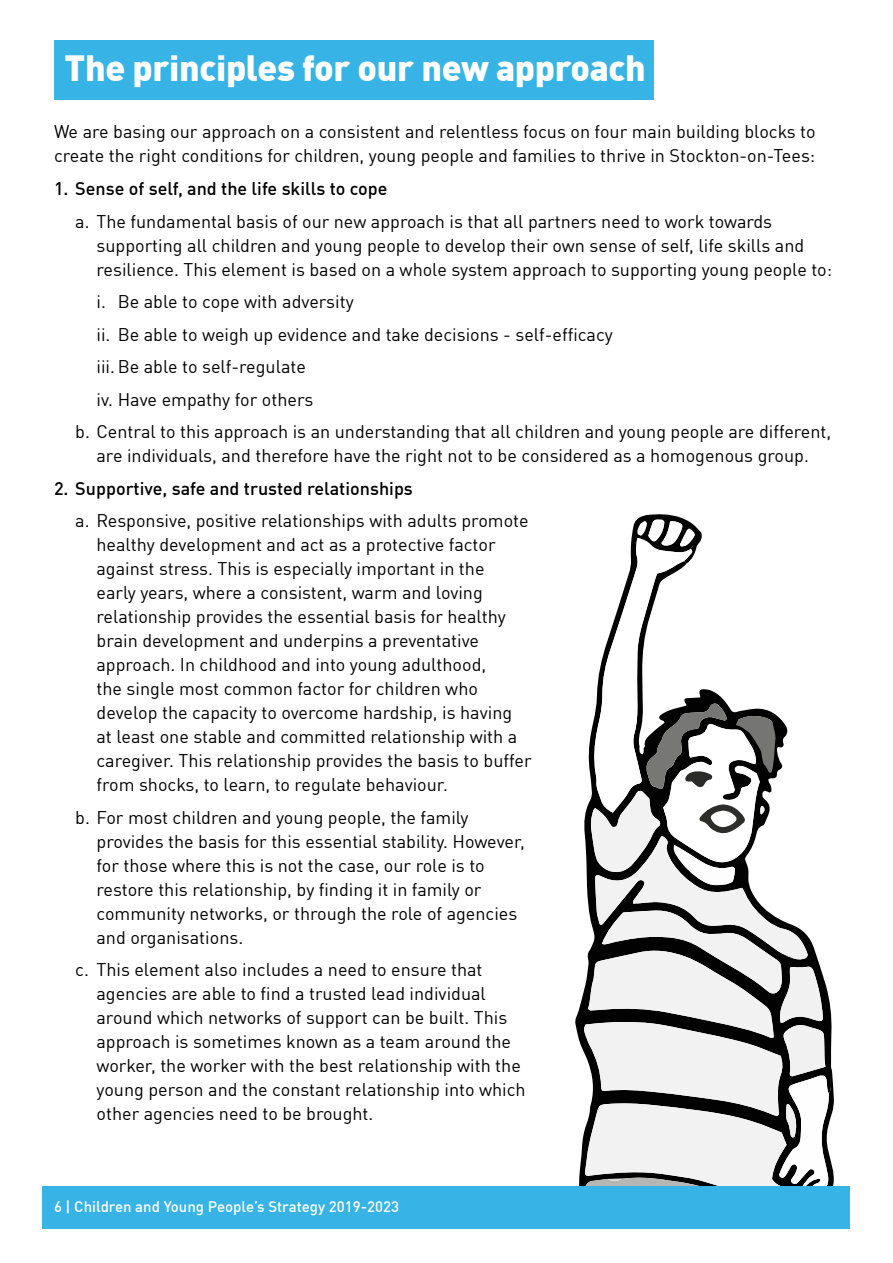
<style>
.page{position:relative;width:893px;height:1263px;background:#fff}
.page>*{position:absolute;margin:0;border:0;box-sizing:border-box;transform-origin:0 0}
.SUB_HEAD{font:900 35.7px "DIN Offc";letter-spacing:-.01em;color:#fff}
.COPY{font:18px/24px "DIN Offc";color:#000}
.COPY-2{font:500 18px "DIN Offc";color:#000}
.t1{font:500 15px "DIN Offc";color:#fff}
</style>
<div class="page">
<div style="left:54px;top:40px;width:599px;height:60px;background:#37b4e5"></div>
<svg style="left:577px;top:519px;width:257px;height:668px"></svg>
<div style="left:43px;top:1187px;width:807px;height:42px;background:#37b4e5"></div>
<p class="SUB_HEAD" style="left:65px;top:44px;width:583px">The principles for our new approach</p>
<p class="COPY" style="left:54px;top:120px;width:763px">We are basing our approach on a consistent and relentless focus on four main building blocks to create the right conditions for children, young people and families to thrive in Stockton-on-Tees:</p>
<p class="COPY-2" style="left:54px;top:177px;width:335px">1. Sense of self, and the life skills to cope</p>
<p class="COPY" style="left:97px;top:209px;width:737px;text-indent:-21px">a. The fundamental basis of our new approach is that all partners need to work towards supporting all children and young people to develop their own sense of self, life skills and resilience. This element is based on a whole system approach to supporting young people to:</p>
<p class="COPY" style="left:97px;top:289px;width:259px">i. Be able to cope with adversity</p>
<p class="COPY" style="left:97px;top:322px;width:518px">ii. Be able to weigh up evidence and take decisions - self-efficacy</p>
<p class="COPY" style="left:97px;top:354px;width:211px">iii. Be able to self-regulate</p>
<p class="COPY" style="left:97px;top:387px;width:218px">iv. Have empathy for others</p>
<p class="COPY" style="left:75px;top:419px;width:758px;text-align:center">b. Central to this approach is an understanding that all children and young people are different, are individuals, and therefore have the right not to be considered as a homogenous group.</p>
<p class="COPY-2" style="left:54px;top:477px;width:360px">2. Supportive, safe and trusted relationships</p>
<p class="COPY" style="left:97px;top:508px;width:437px;text-indent:-21px">a. Responsive, positive relationships with adults promote healthy development and act as a protective factor against stress. This is especially important in the<br>early years, where a consistent, warm and loving relationship provides the essential basis for healthy brain development and underpins a preventative approach. In childhood and into young adulthood,<br>the single most common factor for children who develop the capacity to overcome hardship, is having at least one stable and committed relationship with a caregiver. This relationship provides the basis to buffer from shocks, to learn, to regulate behaviour.</p>
<p class="COPY" style="left:97px;top:805px;width:430px;text-indent:-21px">b. For most children and young people, the family provides the basis for this essential stability. However, for those where this is not the case, our role is to restore this relationship, by finding it in family or community networks, or through the role of agencies and organisations.</p>
<p class="COPY" style="left:97px;top:957px;width:431px;text-indent:-21px">c. This element also includes a need to ensure that agencies are able to find a trusted lead individual around which networks of support can be built. This approach is sometimes known as a team around the worker, the worker with the best relationship with the young person and the constant relationship into which other agencies need to be brought.</p>
<p class="t1" style="left:54px;top:1197px;width:347px">6 | Children and Young People’s Strategy 2019-2023</p>
</div>
